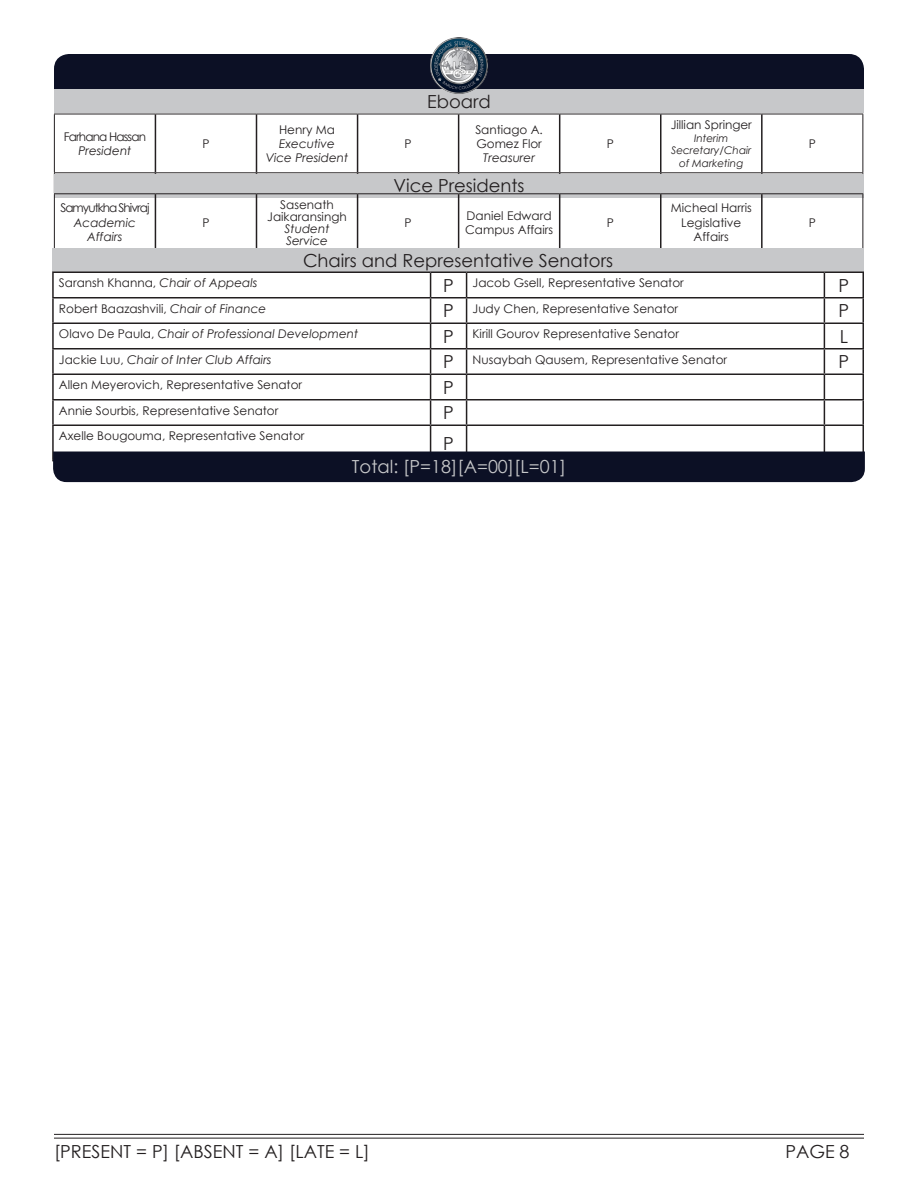
<style>
.page{position:relative;width:918px;height:1188px;background:#fff}
.page>*{position:absolute;margin:0;border:0;box-sizing:border-box;transform-origin:0 0}
.t1{font:18px "Century Gothic";color:#231f20}
.t2{font:18px "Century Gothic";color:#c7c8ca}
.t3{font:12px/14.4px "Century Gothic";color:#231f20;text-align:center}
.t4{font:italic 12px/14.4px "Century Gothic";color:#231f20;text-align:center}
.t5{font:12px "Century Gothic";letter-spacing:-.08em;color:#231f20}
.t6{font:12px "Century Gothic";letter-spacing:-.07em;color:#231f20}
.t7{font:italic 10.5px/12.6px "Century Gothic";color:#231f20;text-align:center}
.s1{font-style:normal}
.s2{font-style:italic}
</style>
<div class="page">
<hr style="left:54px;top:1134px;width:810px;height:1px;background:#231f20">
<hr style="left:54px;top:1138px;width:810px;height:1px;background:#231f20">
<hr style="left:155px;top:114px;width:1px;height:58px;background:#231f20">
<hr style="left:256px;top:114px;width:1px;height:58px;background:#231f20">
<hr style="left:357px;top:114px;width:1px;height:58px;background:#231f20">
<hr style="left:458px;top:114px;width:1px;height:58px;background:#231f20">
<hr style="left:559px;top:114px;width:1px;height:58px;background:#231f20">
<hr style="left:660px;top:114px;width:2px;height:58px;background:#231f20">
<hr style="left:761px;top:114px;width:2px;height:58px;background:#231f20">
<hr style="left:54px;top:114px;width:101px;height:1px;background:#231f20">
<hr style="left:54px;top:114px;width:1px;height:58px;background:#231f20">
<hr style="left:155px;top:114px;width:101px;height:1px;background:#231f20">
<hr style="left:256px;top:114px;width:102px;height:1px;background:#231f20">
<hr style="left:358px;top:114px;width:101px;height:1px;background:#231f20">
<hr style="left:459px;top:114px;width:101px;height:1px;background:#231f20">
<hr style="left:560px;top:114px;width:101px;height:1px;background:#231f20">
<hr style="left:661px;top:114px;width:101px;height:1px;background:#231f20">
<hr style="left:762px;top:114px;width:101px;height:1px;background:#231f20">
<hr style="left:862px;top:114px;width:1px;height:58px;background:#231f20">
<hr style="left:54px;top:172px;width:101px;height:1px;background:#231f20">
<hr style="left:155px;top:172px;width:101px;height:1px;background:#231f20">
<hr style="left:256px;top:172px;width:102px;height:1px;background:#231f20">
<hr style="left:358px;top:172px;width:101px;height:1px;background:#231f20">
<hr style="left:459px;top:172px;width:101px;height:1px;background:#231f20">
<hr style="left:560px;top:172px;width:101px;height:1px;background:#231f20">
<hr style="left:661px;top:172px;width:101px;height:1px;background:#231f20">
<hr style="left:762px;top:172px;width:101px;height:1px;background:#231f20">
<svg style="left:54px;top:173px;width:810px;height:24px;background:#c4c5c7"></svg>
<svg style="left:54px;top:54px;width:810px;height:58px;background:#595b69"></svg>
<img style="left:431px;top:37px;width:56px;height:57px">
<hr style="left:155px;top:194px;width:1px;height:56px;background:#231f20">
<hr style="left:256px;top:194px;width:1px;height:56px;background:#231f20">
<hr style="left:357px;top:194px;width:1px;height:56px;background:#231f20">
<hr style="left:458px;top:194px;width:1px;height:56px;background:#231f20">
<hr style="left:559px;top:194px;width:1px;height:56px;background:#231f20">
<hr style="left:660px;top:194px;width:2px;height:56px;background:#231f20">
<hr style="left:761px;top:194px;width:2px;height:56px;background:#231f20">
<hr style="left:54px;top:193px;width:101px;height:1px;background:#231f20">
<hr style="left:54px;top:194px;width:1px;height:56px;background:#231f20">
<hr style="left:155px;top:193px;width:101px;height:1px;background:#231f20">
<hr style="left:256px;top:193px;width:102px;height:1px;background:#231f20">
<hr style="left:358px;top:193px;width:101px;height:1px;background:#231f20">
<hr style="left:459px;top:193px;width:101px;height:1px;background:#231f20">
<hr style="left:560px;top:193px;width:101px;height:1px;background:#231f20">
<hr style="left:661px;top:193px;width:101px;height:1px;background:#231f20">
<hr style="left:762px;top:193px;width:101px;height:1px;background:#231f20">
<hr style="left:862px;top:194px;width:1px;height:56px;background:#231f20">
<svg style="left:52px;top:248px;width:812px;height:176px"></svg>
<hr style="left:862px;top:400px;width:2px;height:24px;background:#231f20">
<hr style="left:52px;top:424px;width:379px;height:2px;background:#231f20">
<hr style="left:52px;top:426px;width:2px;height:34px;background:#231f20">
<hr style="left:431px;top:424px;width:36px;height:2px;background:#231f20">
<hr style="left:430px;top:426px;width:1px;height:34px;background:#231f20">
<hr style="left:467px;top:424px;width:357px;height:2px;background:#231f20">
<hr style="left:466px;top:426px;width:1px;height:34px;background:#231f20">
<hr style="left:824px;top:424px;width:40px;height:2px;background:#231f20">
<hr style="left:824px;top:426px;width:1px;height:34px;background:#231f20">
<hr style="left:862px;top:426px;width:2px;height:34px;background:#231f20">
<hr style="left:52px;top:460px;width:379px;height:1px;background:#231f20">
<div style="left:53px;top:452px;width:812px;height:30px;background:#0c1025"></div>
<p class="t6" style="left:64px;top:128px;width:84px">Farhana Hassan</p>
<p class="t4" style="left:78px;top:143px;width:54px">President</p>
<p class="t3" style="left:202px;top:136px;width:9px">P</p>
<p class="t5" style="left:60px;top:200px;width:91px">Samyutkha Shivraj</p>
<p class="t4" style="left:74px;top:215px;width:64px">Academic<br>Affairs</p>
<p class="t3" style="left:202px;top:215px;width:9px">P</p>
<p class="t4" style="left:266px;top:122px;width:84px"><span class="s1">Henry Ma<br></span>Executive<br>Vice President</p>
<p class="t3" style="left:267px;top:198px;width:81px;line-height:12px">Sasenath<br>Jaikaransingh<br><span class="s2">Student<br>Service</span></p>
<p class="t3" style="left:405px;top:136px;width:9px">P</p>
<p class="t1" style="left:427px;top:88px;width:65px">Eboard</p>
<p class="t3" style="left:475px;top:122px;width:69px;text-align:left">Santiago A.<br>Gomez Flor</p>
<p class="t4" style="left:483px;top:151px;width:53px">Treasurer</p>
<p class="t1" style="left:393px;top:173px;width:133px">Vice Presidents</p>
<p class="t3" style="left:405px;top:215px;width:9px">P</p>
<p class="t3" style="left:467px;top:208px;width:87px">Daniel Edward</p>
<p class="t3" style="left:465px;top:222px;width:89px">Campus Affairs</p>
<p class="t3" style="left:607px;top:136px;width:9px">P</p>
<p class="t3" style="left:607px;top:215px;width:9px">P</p>
<p class="t1" style="left:303px;top:247px;width:312px">Chairs and Representative Senators</p>
<p class="t3" style="left:671px;top:117px;width:83px">Jillian Springer</p>
<p class="t7" style="left:671px;top:131px;width:82px">Interim<br>Secretary/Chair of Marketing</p>
<p class="t3" style="left:809px;top:136px;width:9px">P</p>
<p class="t3" style="left:671px;top:201px;width:82px">Micheal Harris<br>Legislative<br>Affairs</p>
<p class="t3" style="left:809px;top:215px;width:9px">P</p>
<p class="t3" style="left:59px;top:276px;width:200px">Saransh Khanna, <span class="s2">Chair of Appeals</span></p>
<p class="t1" style="left:443px;top:273px;width:12px">P</p>
<p class="t3" style="left:473px;top:276px;width:213px">Jacob Gsell, Representative Senator</p>
<p class="t1" style="left:838px;top:273px;width:12px">P</p>
<p class="t3" style="left:59px;top:301px;width:209px">Robert Baazashvili, <span class="s2">Chair of Finance</span></p>
<p class="t1" style="left:443px;top:298px;width:12px">P</p>
<p class="t3" style="left:473px;top:301px;width:207px">Judy Chen, Representative Senator</p>
<p class="t1" style="left:838px;top:298px;width:12px">P</p>
<p class="t4" style="left:59px;top:327px;width:301px"><span class="s1">Olavo De Paula,</span> Chair of Professional Development</p>
<p class="t1" style="left:443px;top:324px;width:12px">P</p>
<p class="t3" style="left:473px;top:327px;width:208px">Kirill Gourov Representative Senator</p>
<p class="t1" style="left:840px;top:324px;width:10px">L</p>
<p class="t4" style="left:59px;top:352px;width:214px"><span class="s1">Jackie Luu,</span> Chair of Inter Club Affairs</p>
<p class="t1" style="left:443px;top:349px;width:12px">P</p>
<p class="t3" style="left:473px;top:352px;width:256px">Nusaybah Qausem, Representative Senator</p>
<p class="t1" style="left:838px;top:349px;width:12px">P</p>
<p class="t3" style="left:59px;top:378px;width:245px">Allen Meyerovich, Representative Senator</p>
<p class="t1" style="left:443px;top:375px;width:12px">P</p>
<p class="t3" style="left:59px;top:403px;width:221px">Annie Sourbis, Representative Senator</p>
<p class="t1" style="left:443px;top:400px;width:12px">P</p>
<p class="t3" style="left:59px;top:429px;width:247px">Axelle Bougouma, Representative Senator</p>
<p class="t1" style="left:443px;top:431px;width:12px">P</p>
<p class="t2" style="left:352px;top:454px;width:216px">Total: [P=18][A=00][L=01]</p>
<p class="t1" style="left:54px;top:1139px;width:317px">[PRESENT = P] [ABSENT = A] [LATE = L]</p>
<p class="t1" style="left:785px;top:1139px;width:66px">PAGE 8</p>
</div>
